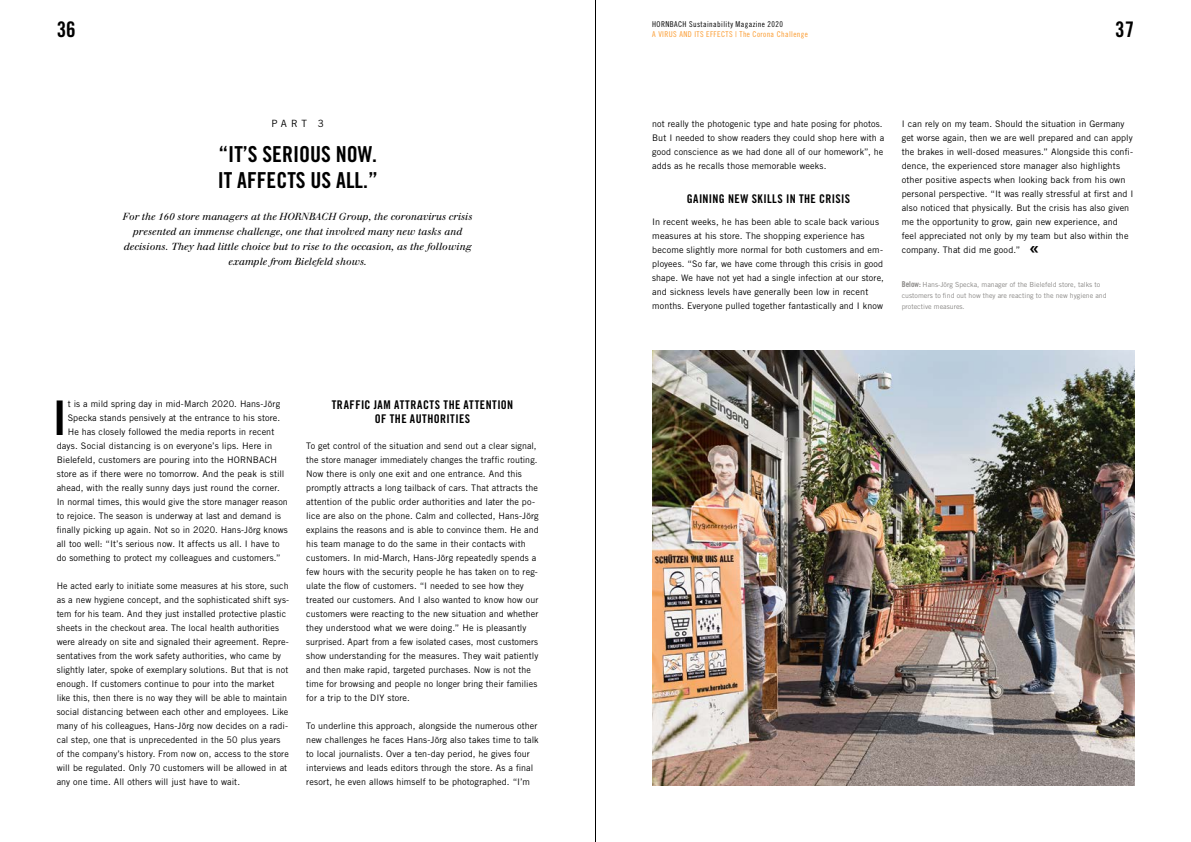
<style>
.page{position:relative;width:1191px;height:842px;background:#fff}
.page>*{position:absolute;margin:0;border:0;box-sizing:border-box;transform-origin:0 0}
.t1{font:47.8px "Trade Gothic LT Std Bd Cn 20";color:#000}
.t2{font:22px/26px "Trade Gothic LT Std Bd Cn 20";color:#000}
.t3{font:21.5px "Trade Gothic LT Std Bd Cn 20";color:#000}
.t4{font:12px/14px "Trade Gothic LT Std Bd Cn 20";letter-spacing:.035em;color:#000;text-align:center}
.t5{font:italic 10px/15px "Walbaum";color:#000;text-align:center}
.t6{font:10px "Trade Gothic LT Std";color:#000}
.t7{font:9px/14px "Trade Gothic LT Std";letter-spacing:.01em;color:#000}
.t8{font:8px "Trade Gothic LT Std Cn 18";letter-spacing:.05em;color:#fb9a2d}
.t9{font:8px "Trade Gothic LT Std Cn 18";letter-spacing:.05em;color:#000}
.t10{font:7px/11px "Trade Gothic LT Std";color:#898785}
.s1{font-family:"Trade Gothic LT Std Bd Cn 20";font-size:8px}
</style>
<div class="page">
<img style="left:652px;top:351px;width:482px;height:434px">
<hr style="left:595px;top:0;width:1px;height:842px;background:#000">
<h3 class="t3" style="left:57px;top:16px;width:21px">36</h3>
<h3 class="t3" style="left:1115px;top:16px;width:21px">37</h3>
<p class="t9" style="left:652px;top:19px;width:132px">HORNBACH Sustainability Magazine 2020</p>
<p class="t8" style="left:652px;top:29px;width:157px">A VIRUS AND ITS EFFECTS | The Corona Challenge</p>
<p class="t6" style="left:271px;top:118px;width:54px">PART 3</p>
<h2 class="t2" style="left:218px;top:141px;width:162px">“IT’S SERIOUS NOW.<br>IT AFFECTS US ALL.”</h2>
<p class="t5" style="left:123px;top:209px;width:351px">For the 160 store managers at the HORNBACH Group, the coronavirus crisis presented an immense challenge, one that involved many new tasks and decisions. They had little choice but to rise to the occasion, as the following example from Bielefeld shows.</p>
<h1 class="t1" style="left:53px;top:389px;width:15px">I</h1>
<p class="t7" style="left:68px;top:397px;width:214px">t is a mild spring day in mid-March 2020. Hans-Jörg</p>
<p class="t7" style="left:68px;top:411px;width:214px">Specka stands pensively at the entrance to his store.</p>
<p class="t7" style="left:68px;top:425px;width:208px">He has closely followed the media reports in recent</p>
<p class="t7" style="left:57px;top:439px;width:217px">days. Social distancing is on everyone’s lips. Here in</p>
<p class="t7" style="left:57px;top:453px;width:222px">Bielefeld, customers are pouring into the HORNBACH</p>
<p class="t7" style="left:57px;top:467px;width:229px">store as if there were no tomorrow. And the peak is still</p>
<p class="t7" style="left:57px;top:481px;width:225px">ahead, with the really sunny days just round the corner.</p>
<p class="t7" style="left:57px;top:495px;width:233px">In normal times, this would give the store manager reason</p>
<p class="t7" style="left:57px;top:509px;width:226px">to rejoice. The season is underway at last and demand is</p>
<p class="t7" style="left:57px;top:523px;width:233px">finally picking up again. Not so in 2020. Hans-Jörg knows</p>
<p class="t7" style="left:57px;top:537px;width:224px">all too well: “It’s serious now. It affects us all. I have to</p>
<p class="t7" style="left:57px;top:551px;width:225px">do something to protect my colleagues and customers.”</p>
<p class="t7" style="left:57px;top:579px;width:234px">He acted early to initiate some measures at his store, such as a new hygiene concept, and the sophisticated shift sys&shy;tem for his team. And they just installed protective plastic sheets in the checkout area. The local health authorities were already on site and signaled their agreement. Repre&shy;sentatives from the work safety authorities, who came by slightly later, spoke of exemplary solutions. But that is not enough. If customers continue to pour into the market like this, then there is no way they will be able to maintain social distancing between each other and employees. Like many of his colleagues, Hans-Jörg now decides on a radi&shy;cal step, one that is unprecedented in the 50 plus years of the company’s history. From now on, access to the store will be regulated. Only 70 customers will be allowed in at any one time. All others will just have to wait.</p>
<h3 class="t4" style="left:332px;top:397px;width:183px">TRAFFIC JAM ATTRACTS THE ATTENTION<br>OF THE AUTHORITIES</h3>
<p class="t7" style="left:306px;top:439px;width:234px">To get control of the situation and send out a clear signal, the store manager immediately changes the traffic routing.<br>Now there is only one exit and one entrance. And this promptly attracts a long tailback of cars. That attracts the attention of the public order authorities and later the po&shy;lice are also on the phone. Calm and collected, Hans-Jörg explains the reasons and is able to convince them. He and his team manage to do the same in their contacts with customers. In mid-March, Hans-Jörg repeatedly spends a few hours with the security people he has taken on to reg&shy;ulate the flow of customers. “I needed to see how they treated our customers. And I also wanted to know how our customers were reacting to the new situation and whether they understood what we were doing.” He is pleasantly surprised. Apart from a few isolated cases, most customers show understanding for the measures. They wait patiently and then make rapid, targeted purchases. Now is not the time for browsing and people no longer bring their families for a trip to the DIY store.</p>
<p class="t7" style="left:306px;top:719px;width:234px">To underline this approach, alongside the numerous other new challenges he faces Hans-Jörg also takes time to talk to local journalists. Over a ten-day period, he gives four interviews and leads editors through the store. As a final resort, he even allows himself to be photographed. “I’m</p>
<p class="t7" style="left:652px;top:117px;width:234px">not really the photogenic type and hate posing for photos.<br>But I needed to show readers they could shop here with a good conscience as we had done all of our homework”, he adds as he recalls those memorable weeks.</p>
<h3 class="t4" style="left:686px;top:191px;width:165px">GAINING NEW SKILLS IN THE CRISIS</h3>
<p class="t7" style="left:652px;top:215px;width:233px">In recent weeks, he has been able to scale back various measures at his store. The shopping experience has become slightly more normal for both customers and em&shy;ployees. “So far, we have come through this crisis in good shape. We have not yet had a single infection at our store, and sickness levels have generally been low in recent months. Everyone pulled together fantastically and I know</p>
<p class="t7" style="left:901px;top:117px;width:233px">I can rely on my team. Should the situation in Germany get worse again, then we are well prepared and can apply the brakes in well-dosed measures.” Alongside this confi&shy;dence, the experienced store manager also highlights other positive aspects when looking back from his own personal perspective. “It was really stressful at first and I also noticed that physically. But the crisis has also given me the opportunity to grow, gain new experience, and feel appreciated not only by my team but also within the company. That did me good.”</p>
<p class="t10" style="left:901px;top:279px;width:206px"><span class="s1">Below:</span> Hans-Jörg Specka, manager of the Bielefeld store, talks to customers to find out how they are reacting to the new hygiene and protective measures.</p>
</div>
